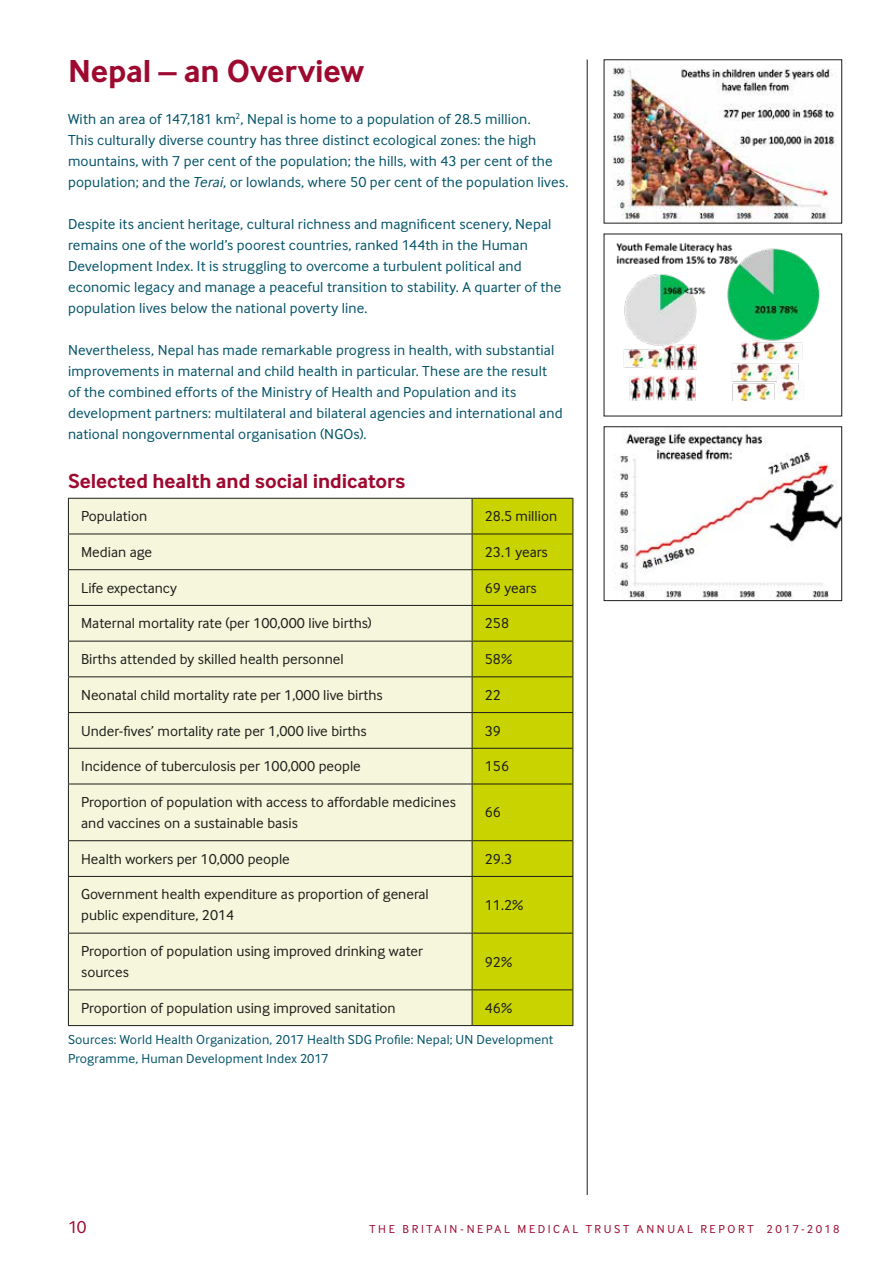
<style>
.page{position:relative;width:893px;height:1263px;background:#fff}
.page>*{position:absolute;margin:0;border:0;box-sizing:border-box;transform-origin:0 0}
.t1{font:700 33px "Inter Face Da Ma";letter-spacing:-.005em;color:#9e092f}
.t2{font:700 21px "Inter Face Da Ma";letter-spacing:-.005em;color:#9e092f}
.t3{font:18px "Inter Face Da Ma";color:#9e092f}
.t4{font:15px/21px "Inter Face Da Ma";letter-spacing:.01em;color:#025268}
.t5{font:15px/21px "Inter Face Da Ma";color:#1d1d1b}
.t6{font:13.5px/19.5px "Inter Face Da Ma";letter-spacing:.015em;color:#025268}
.t7{font:12px "Inter Face Da Ma";letter-spacing:.215em;color:#9e092f}
.s1{font-style:italic}
</style>
<div class="page">
<hr style="left:587px;top:60px;width:1px;height:1135px;background:#1d1d1b">
<div style="left:69px;top:499px;width:403px;height:526px;background:#f5f6db"></div>
<div style="left:473px;top:499px;width:100px;height:526px;background:#c8d300"></div>
<hr style="left:68px;top:498px;width:404px;height:1px;background:#1d1d1b">
<hr style="left:68px;top:499px;width:1px;height:35px;background:#1d1d1b">
<hr style="left:472px;top:498px;width:101px;height:1px;background:#1d1d1b">
<hr style="left:472px;top:499px;width:1px;height:35px;background:#1d1d1b">
<hr style="left:573px;top:499px;width:1px;height:35px;background:#1d1d1b">
<hr style="left:68px;top:534px;width:404px;height:1px;background:#1d1d1b">
<hr style="left:68px;top:534px;width:1px;height:35px;background:#1d1d1b">
<hr style="left:472px;top:534px;width:101px;height:1px;background:#1d1d1b">
<hr style="left:472px;top:534px;width:1px;height:35px;background:#1d1d1b">
<hr style="left:573px;top:534px;width:1px;height:35px;background:#1d1d1b">
<hr style="left:68px;top:569px;width:404px;height:1px;background:#1d1d1b">
<hr style="left:68px;top:570px;width:1px;height:35px;background:#1d1d1b">
<hr style="left:472px;top:569px;width:101px;height:1px;background:#1d1d1b">
<hr style="left:472px;top:570px;width:1px;height:35px;background:#1d1d1b">
<hr style="left:573px;top:570px;width:1px;height:35px;background:#1d1d1b">
<hr style="left:68px;top:605px;width:404px;height:1px;background:#1d1d1b">
<hr style="left:68px;top:606px;width:1px;height:35px;background:#1d1d1b">
<hr style="left:472px;top:605px;width:101px;height:1px;background:#1d1d1b">
<hr style="left:472px;top:606px;width:1px;height:35px;background:#1d1d1b">
<hr style="left:573px;top:606px;width:1px;height:35px;background:#1d1d1b">
<hr style="left:68px;top:641px;width:404px;height:1px;background:#1d1d1b">
<hr style="left:68px;top:641px;width:1px;height:35px;background:#1d1d1b">
<hr style="left:472px;top:641px;width:101px;height:1px;background:#1d1d1b">
<hr style="left:472px;top:641px;width:1px;height:35px;background:#1d1d1b">
<hr style="left:573px;top:641px;width:1px;height:35px;background:#1d1d1b">
<hr style="left:68px;top:676px;width:404px;height:1px;background:#1d1d1b">
<hr style="left:68px;top:677px;width:1px;height:35px;background:#1d1d1b">
<hr style="left:472px;top:676px;width:101px;height:1px;background:#1d1d1b">
<hr style="left:472px;top:677px;width:1px;height:35px;background:#1d1d1b">
<hr style="left:573px;top:677px;width:1px;height:35px;background:#1d1d1b">
<hr style="left:68px;top:712px;width:404px;height:1px;background:#1d1d1b">
<hr style="left:68px;top:713px;width:1px;height:35px;background:#1d1d1b">
<hr style="left:472px;top:712px;width:101px;height:1px;background:#1d1d1b">
<hr style="left:472px;top:713px;width:1px;height:35px;background:#1d1d1b">
<hr style="left:573px;top:713px;width:1px;height:35px;background:#1d1d1b">
<hr style="left:68px;top:748px;width:404px;height:1px;background:#1d1d1b">
<hr style="left:68px;top:749px;width:1px;height:35px;background:#1d1d1b">
<hr style="left:472px;top:748px;width:101px;height:1px;background:#1d1d1b">
<hr style="left:472px;top:749px;width:1px;height:35px;background:#1d1d1b">
<hr style="left:573px;top:749px;width:1px;height:35px;background:#1d1d1b">
<hr style="left:68px;top:784px;width:404px;height:1px;background:#1d1d1b">
<hr style="left:68px;top:784px;width:1px;height:56px;background:#1d1d1b">
<hr style="left:472px;top:784px;width:101px;height:1px;background:#1d1d1b">
<hr style="left:472px;top:784px;width:1px;height:56px;background:#1d1d1b">
<hr style="left:573px;top:784px;width:1px;height:56px;background:#1d1d1b">
<hr style="left:68px;top:840px;width:404px;height:1px;background:#1d1d1b">
<hr style="left:68px;top:841px;width:1px;height:35px;background:#1d1d1b">
<hr style="left:472px;top:840px;width:101px;height:1px;background:#1d1d1b">
<hr style="left:472px;top:841px;width:1px;height:35px;background:#1d1d1b">
<hr style="left:573px;top:841px;width:1px;height:35px;background:#1d1d1b">
<hr style="left:68px;top:876px;width:404px;height:1px;background:#1d1d1b">
<hr style="left:68px;top:877px;width:1px;height:56px;background:#1d1d1b">
<hr style="left:472px;top:876px;width:101px;height:1px;background:#1d1d1b">
<hr style="left:472px;top:877px;width:1px;height:56px;background:#1d1d1b">
<hr style="left:573px;top:877px;width:1px;height:56px;background:#1d1d1b">
<hr style="left:68px;top:933px;width:404px;height:1px;background:#1d1d1b">
<hr style="left:68px;top:933px;width:1px;height:56px;background:#1d1d1b">
<hr style="left:472px;top:933px;width:101px;height:1px;background:#1d1d1b">
<hr style="left:472px;top:933px;width:1px;height:56px;background:#1d1d1b">
<hr style="left:573px;top:933px;width:1px;height:56px;background:#1d1d1b">
<hr style="left:68px;top:989px;width:404px;height:1px;background:#1d1d1b">
<hr style="left:68px;top:990px;width:1px;height:35px;background:#1d1d1b">
<hr style="left:472px;top:989px;width:101px;height:1px;background:#1d1d1b">
<hr style="left:472px;top:990px;width:1px;height:35px;background:#1d1d1b">
<hr style="left:573px;top:990px;width:1px;height:35px;background:#1d1d1b">
<hr style="left:68px;top:1025px;width:404px;height:1px;background:#1d1d1b">
<hr style="left:472px;top:1025px;width:101px;height:1px;background:#1d1d1b">
<img style="left:612px;top:67px;width:224px;height:154px">
<img style="left:616px;top:242px;width:204px;height:159px">
<img style="left:615px;top:428px;width:225px;height:171px">
<div style="left:604px;top:426px;width:238px;height:175px;border:1px solid #1d1d1b"></div>
<p class="t1" style="left:68px;top:51px;width:298px">Nepal – an Overview</p>
<p class="t4" style="left:68px;top:108px;width:502px">With an area of 147,181 km<sup>2</sup>, Nepal is home to a population of 28.5 million.<br>This culturally diverse country has three distinct ecological zones: the high mountains, with 7 per cent of the population; the hills, with 43 per cent of the population; and the <span class="s1">Terai</span>, or lowlands, where 50 per cent of the population lives.</p>
<p class="t4" style="left:68px;top:213px;width:495px">Despite its ancient heritage, cultural richness and magnificent scenery, Nepal remains one of the world’s poorest countries, ranked 144th in the Human Development Index. It is struggling to overcome a turbulent political and economic legacy and manage a peaceful transition to stability. A quarter of the population lives below the national poverty line.</p>
<p class="t4" style="left:68px;top:340px;width:496px">Nevertheless, Nepal has made remarkable progress in health, with substantial improvements in maternal and child health in particular. These are the result of the combined efforts of the Ministry of Health and Population and its development partners: multilateral and bilateral agencies and international and national nongovernmental organisation (NGOs).</p>
<p class="t2" style="left:68px;top:468px;width:339px">Selected health and social indicators</p>
<p class="t5" style="left:81px;top:506px;width:68px">Population</p>
<p class="t5" style="left:485px;top:506px;width:74px">28.5 million</p>
<p class="t5" style="left:81px;top:541px;width:73px">Median age</p>
<p class="t5" style="left:485px;top:541px;width:64px">23.1 years</p>
<p class="t5" style="left:81px;top:577px;width:97px">Life expectancy</p>
<p class="t5" style="left:485px;top:577px;width:53px">69 years</p>
<p class="t5" style="left:81px;top:613px;width:292px">Maternal mortality rate (per 100,000 live births)</p>
<p class="t5" style="left:485px;top:613px;width:26px">258</p>
<p class="t5" style="left:81px;top:648px;width:264px">Births attended by skilled health personnel</p>
<p class="t5" style="left:485px;top:648px;width:29px">58%</p>
<p class="t5" style="left:81px;top:684px;width:303px">Neonatal child mortality rate per 1,000 live births</p>
<p class="t5" style="left:485px;top:684px;width:18px">22</p>
<p class="t5" style="left:81px;top:720px;width:287px">Under-fives’ mortality rate per 1,000 live births</p>
<p class="t5" style="left:485px;top:720px;width:18px">39</p>
<p class="t5" style="left:81px;top:756px;width:281px">Incidence of tuberculosis per 100,000 people</p>
<p class="t5" style="left:485px;top:756px;width:26px">156</p>
<p class="t5" style="left:81px;top:791px;width:376px">Proportion of population with access to affordable medicines and vaccines on a sustainable basis</p>
<p class="t5" style="left:485px;top:802px;width:18px">66</p>
<p class="t5" style="left:81px;top:848px;width:210px">Health workers per 10,000 people</p>
<p class="t5" style="left:485px;top:848px;width:29px">29.3</p>
<p class="t5" style="left:81px;top:884px;width:349px">Government health expenditure as proportion of general public expenditure, 2014</p>
<p class="t5" style="left:485px;top:894px;width:40px">11.2%</p>
<p class="t5" style="left:81px;top:940px;width:343px">Proportion of population using improved drinking water sources</p>
<p class="t5" style="left:485px;top:951px;width:29px">92%</p>
<p class="t5" style="left:81px;top:997px;width:316px">Proportion of population using improved sanitation</p>
<p class="t5" style="left:485px;top:997px;width:29px">46%</p>
<p class="t6" style="left:68px;top:1029px;width:487px">Sources: World Health Organization, 2017 Health SDG Profile: Nepal; UN Development<br>Programme, Human Development Index 2017</p>
<p class="t3" style="left:68px;top:1216px;width:20px">10</p>
<p class="t7" style="left:369px;top:1222px;width:471px">THE BRITAIN-NEPAL MEDICAL TRUST ANNUAL REPORT 2017-2018</p>
</div>
